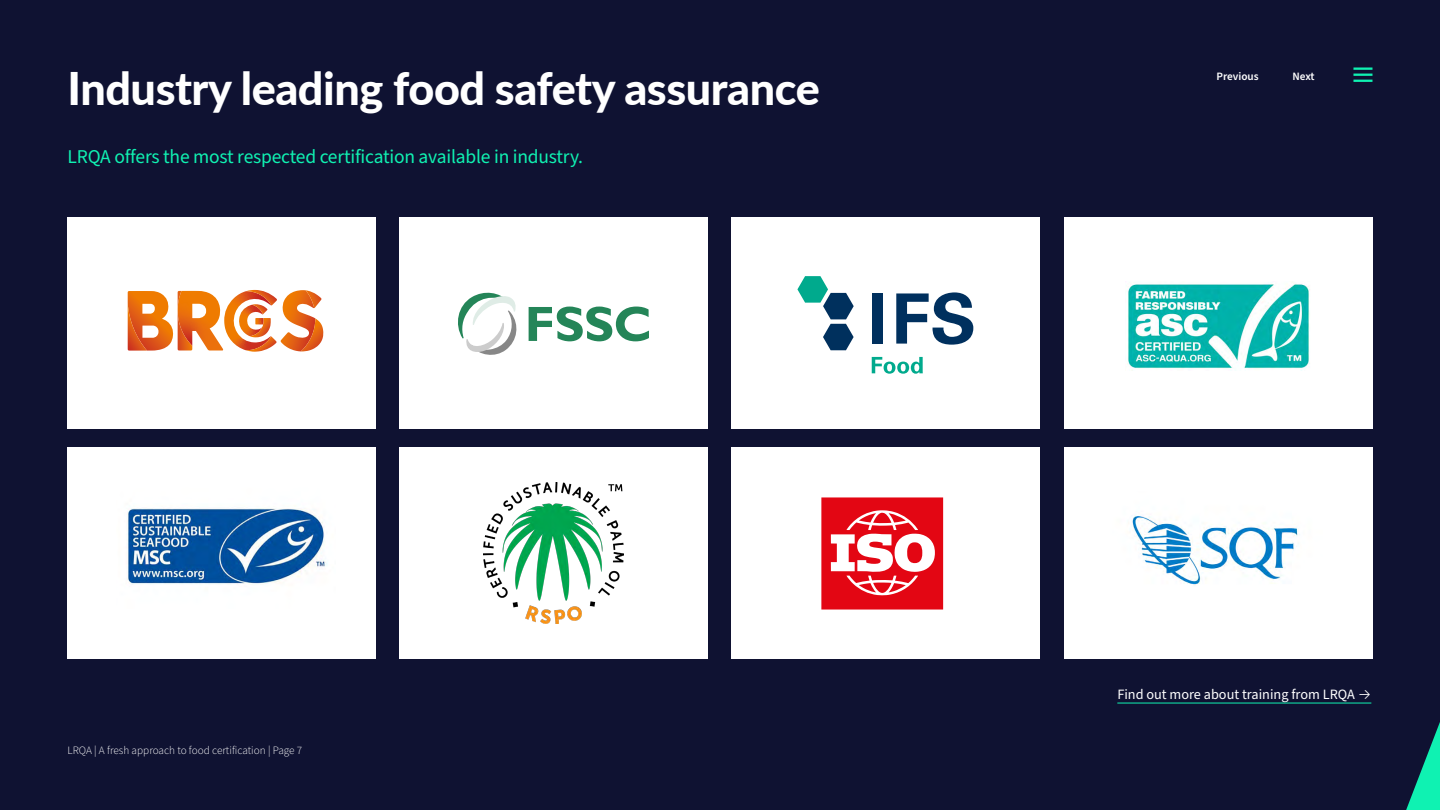
<style>
.page{position:relative;width:1440px;height:810px;background:#0f1232}
.page>*{position:absolute;margin:0;border:0;box-sizing:border-box;transform-origin:0 0}
.t1{font:800 45px "Lato";letter-spacing:-.01em;color:#fff}
.t2{font:19.5px "Source Sans Pro";letter-spacing:-.01em;color:#0ff2b2}
.t3{font:14.25px "Source Sans Pro";color:#fff}
.t4{font:300 11.25px "Source Sans Pro";color:#fff}
.t5{font:600 11.25px "Source Sans Pro";color:#fff}
.s1{font-family:"Inter";font-weight:300}
</style>
<div class="page">
<svg style="left:1406px;top:722px;width:34px;height:88px"></svg>
<div style="left:68px;top:218px;width:308px;height:211px;background:#fff"></div>
<div style="left:399px;top:218px;width:309px;height:211px;background:#fff"></div>
<div style="left:731px;top:218px;width:308px;height:211px;background:#fff"></div>
<div style="left:1064px;top:218px;width:308px;height:211px;background:#fff"></div>
<div style="left:68px;top:448px;width:308px;height:211px;background:#fff"></div>
<div style="left:399px;top:448px;width:309px;height:211px;background:#fff"></div>
<div style="left:731px;top:448px;width:308px;height:211px;background:#fff"></div>
<div style="left:1064px;top:448px;width:308px;height:211px;background:#fff"></div>
<img style="left:1127px;top:284px;width:183px;height:87px">
<svg style="left:128px;top:290px;width:195px;height:62px"></svg>
<img style="left:1131px;top:515px;width:169px;height:70px">
<svg style="left:821px;top:497px;width:122px;height:113px"></svg>
<svg style="left:797px;top:276px;width:177px;height:98px"></svg>
<img style="left:127px;top:508px;width:201px;height:76px">
<svg style="left:529px;top:307px;width:120px;height:34px"></svg>
<svg style="left:458px;top:292px;width:59px;height:63px"></svg>
<hr style="left:1117px;top:703px;width:254px;height:1px;background:#0ff2b2">
<img style="left:484px;top:483px;width:139px;height:141px">
<hr style="left:1353px;top:67px;width:19px;height:3px;background:#0ff2b2">
<svg style="left:1353px;top:74px;width:19px;height:8px"></svg>
<h1 class="t1" style="left:68px;top:55px;width:754px">Industry leading food safety assurance</h1>
<p class="t2" style="left:68px;top:144px;width:517px">LRQA offers the most respected certification available in industry.</p>
<p class="t4" style="left:68px;top:743px;width:236px">LRQA | A fresh approach to food certification | Page 7</p>
<p class="t5" style="left:1216px;top:69px;width:44px">Previous</p>
<p class="t5" style="left:1292px;top:69px;width:24px">Next</p>
<p class="t3" style="left:1117px;top:685px;width:256px">Find out more about training from LRQA <span class="s1">-&gt;</span></p>
</div>
